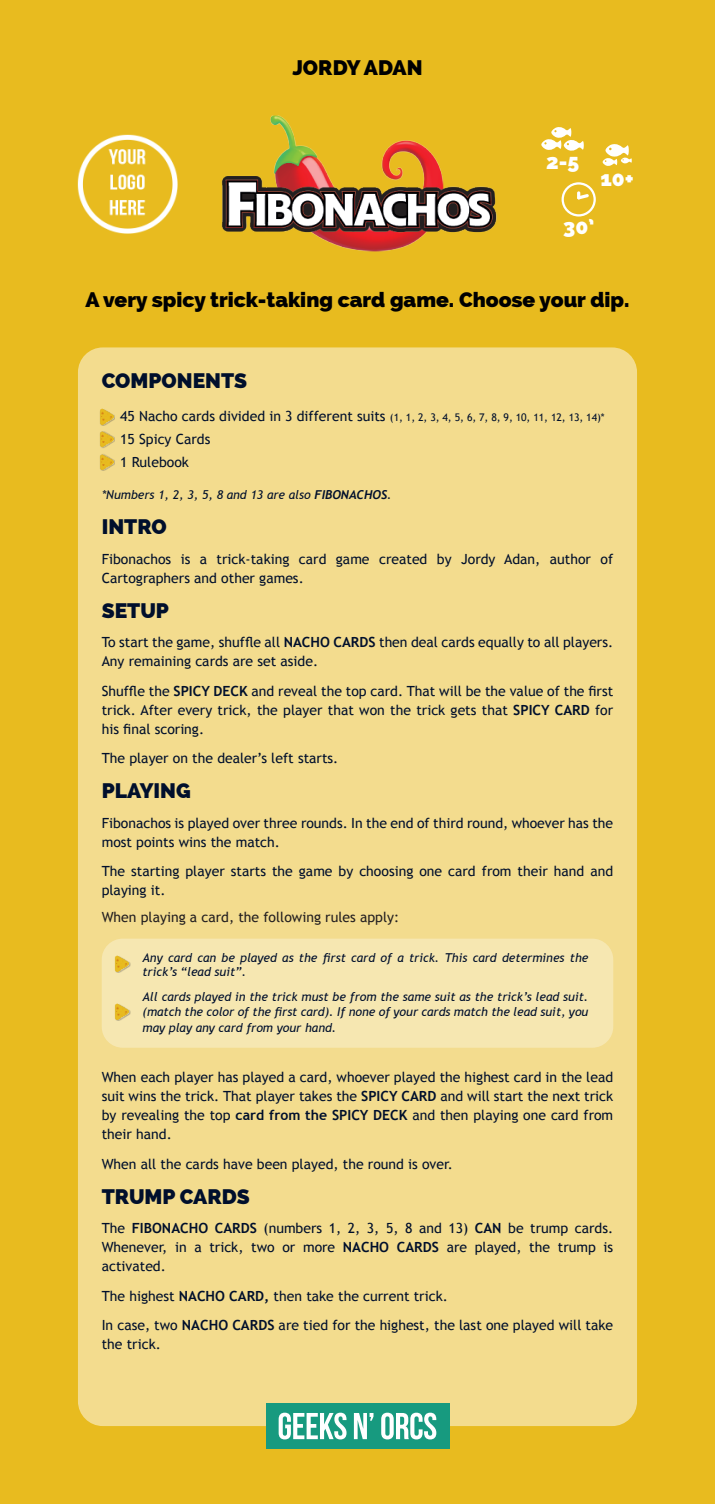
<style>
.page{position:relative;width:715px;height:1504px;background:#fff}
.page>*{position:absolute;margin:0;border:0;box-sizing:border-box;transform-origin:0 0}
.t1{font:800 21px "Raleway";color:#000001}
.t2{font:800 21px "Raleway";color:#000f2c}
.t3{font:800 21px "Raleway";color:#fff}
.t4{font:14px/19.2px "Trebuchet MS";color:#000f2c}
.t5{font:14px "Trebuchet MS";color:#231f20}
.t6{font:italic 12.25px/14.7px "Trebuchet MS";color:#000f2c}
.t7{font:10.5px "Trebuchet MS";letter-spacing:-.01em;color:#000f2c}
.s1{font-size:14px}
.s2{font-family:"Trebuchet";font-weight:700}
.s3{font-weight:700}
</style>
<div class="page">
<div style="left:0;top:0;width:714px;height:1503px;background:#e8bb1f"></div>
<div style="left:78px;top:347px;width:558px;height:1078px;background:#f3dc8e;border-radius:25px"></div>
<div style="left:265px;top:1402px;width:184px;height:46px;background:#179a7f"></div>
<svg style="left:278px;top:1412px;width:68px;height:27px"></svg>
<svg style="left:354px;top:1413px;width:19px;height:25px"></svg>
<svg style="left:381px;top:1412px;width:55px;height:27px"></svg>
<div style="left:102px;top:938px;width:511px;height:109px;background:#f6e7b1;border-radius:21px"></div>
<img style="left:205px;top:102px;width:304px;height:162px">
<div style="left:561px;top:182px;width:34px;height:34px;border:2px solid #fff;border-radius:50%"></div>
<svg style="left:577px;top:191px;width:11px;height:8px"></svg>
<svg style="left:541px;top:127px;width:42px;height:24px"></svg>
<svg style="left:602px;top:144px;width:29px;height:22px"></svg>
<img style="left:114px;top:955px;width:17px;height:17px">
<img style="left:78px;top:135px;width:99px;height:99px">
<div style="left:99px;top:408px;width:16px;height:18px;background:#231f20;opacity:.35"></div>
<img style="left:99px;top:408px;width:16px;height:17px">
<img style="left:100px;top:431px;width:15px;height:17px">
<img style="left:114px;top:1003px;width:17px;height:17px">
<div style="left:99px;top:453px;width:16px;height:18px;background:#231f20;opacity:.35"></div>
<img style="left:99px;top:453px;width:16px;height:17px">
<h1 class="t1" style="left:292px;top:60px;width:131px">JORDY ADAN</h1>
<h1 class="t3" style="left:546px;top:154px;width:34px">2-5</h1>
<h1 class="t3" style="left:600px;top:170px;width:35px">10+</h1>
<h1 class="t3" style="left:563px;top:218px;width:33px">30’</h1>
<h1 class="t1" style="left:85px;top:292px;width:545px">A very spicy trick-taking card game. Choose your dip.</h1>
<h1 class="t2" style="left:102px;top:373px;width:147px">COMPONENTS</h1>
<p class="t7" style="left:120px;top:413px;width:485px"><span class="s1">45 Nacho cards divided in 3 different suits</span> (1, 1, 2, 3, 4, 5, 6, 7, 8, 9, 10, 11, 12, 13, 14)*</p>
<p class="t4" style="left:120px;top:428px;width:92px;line-height:22.8px">15 Spicy Cards<br>1 Rulebook</p>
<p class="t6" style="left:102px;top:488px;width:291px">*Numbers 1, 2, 3, 5, 8 and 13 are also <span class="s2">FIBONACHOS</span>.</p>
<h1 class="t2" style="left:102px;top:519px;width:67px">INTRO</h1>
<p class="t4" style="left:102px;top:550px;width:513px">Fibonachos is a trick-taking card game created by Jordy Adan, author of<br>Cartographers and other games.</p>
<h1 class="t2" style="left:102px;top:602px;width:69px">SETUP</h1>
<p class="t4" style="left:102px;top:632px;width:513px">To start the game, shuffle all <span class="s3">NACHO CARDS</span> then deal cards equally to all players.<br>Any remaining cards are set aside.</p>
<p class="t4" style="left:102px;top:681px;width:513px;text-align:justify">Shuffle the <span class="s3">SPICY DECK</span> and reveal the top card. That will be the value of the first trick. After every trick, the player that won the trick gets that <span class="s3">SPICY CARD</span> for his final scoring.</p>
<p class="t4" style="left:102px;top:750px;width:238px">The player on the dealer’s left starts.</p>
<h1 class="t2" style="left:102px;top:783px;width:90px">PLAYING</h1>
<p class="t4" style="left:102px;top:814px;width:513px">Fibonachos is played over three rounds. In the end of third round, whoever has the most points wins the match.</p>
<p class="t4" style="left:102px;top:862px;width:513px">The starting player starts the game by choosing one card from their hand and playing it.</p>
<p class="t5" style="left:102px;top:911px;width:299px">When playing a card, the following rules apply:</p>
<p class="t6" style="left:142px;top:949px;width:447px">Any card can be played as the first card of a trick. This card determines the trick’s “lead suit”.</p>
<p class="t6" style="left:142px;top:989px;width:447px">All cards played in the trick must be from the same suit as the trick’s lead suit. (match the color of the first card). If none of your cards match the lead suit, you</p>
<p class="t6" style="left:142px;top:1020px;width:195px">may play any card from your hand.</p>
<p class="t4" style="left:102px;top:1068px;width:513px;text-align:justify">When each player has played a card, whoever played the highest card in the lead suit wins the trick. That player takes the <span class="s3">SPICY CARD</span> and will start the next trick by revealing the top <span class="s3">card from the SPICY DECK</span> and then playing one card from their hand.</p>
<p class="t4" style="left:102px;top:1154px;width:352px">When all the cards have been played, the round is over.</p>
<h1 class="t2" style="left:102px;top:1188px;width:149px">TRUMP CARDS</h1>
<p class="t4" style="left:102px;top:1219px;width:513px;text-align:justify">The <span class="s3">FIBONACHO CARDS</span> (numbers 1, 2, 3, 5, 8 and 13) <span class="s3">CAN</span> be trump cards.<br>Whenever, in a trick, two or more <span class="s3">NACHO CARDS</span> are played, the trump is activated.</p>
<p class="t4" style="left:102px;top:1281px;width:513px;line-height:29.2px">The highest <span class="s3">NACHO CARD,</span> then take the current trick.<br>In case, two <span class="s3">NACHO CARDS</span> are tied for the highest, the last one played will take</p>
<p class="t4" style="left:102px;top:1335px;width:61px">the trick.</p>
</div>
